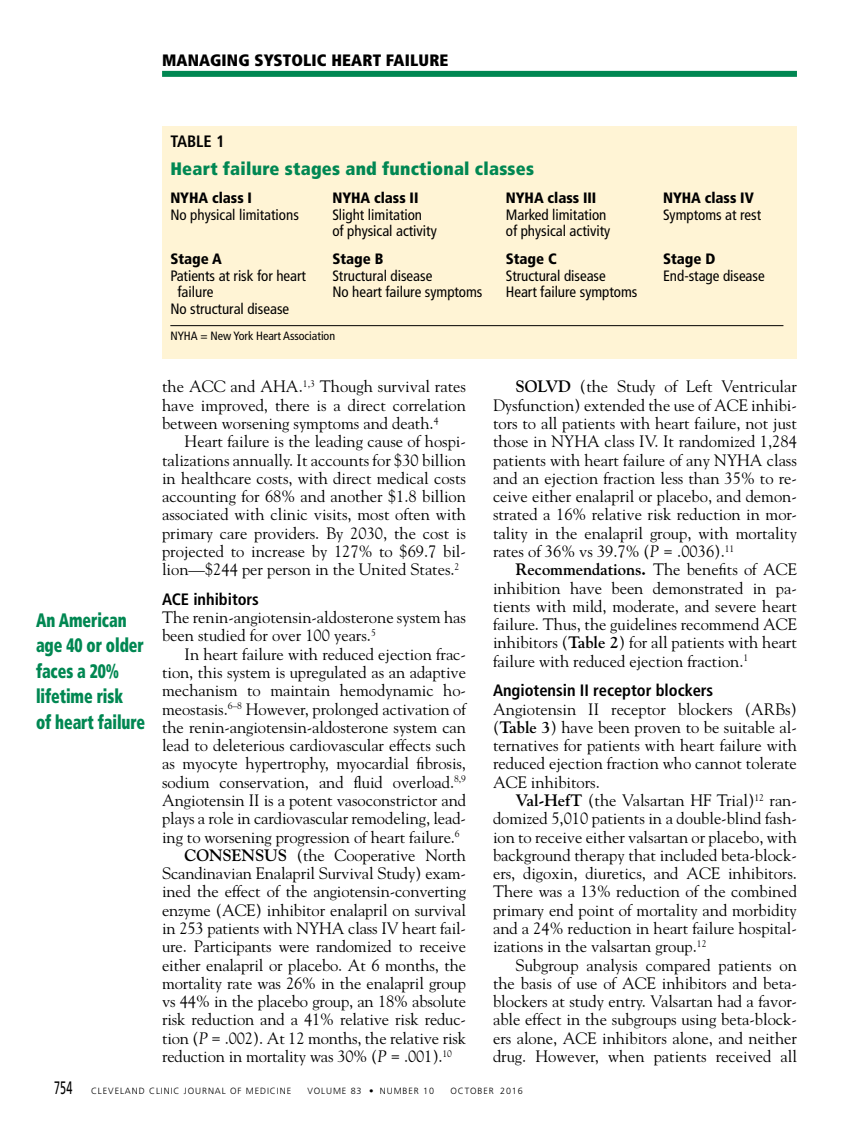
<style>
.page{position:relative;width:851px;height:1134px;background:#fff}
.page>*{position:absolute;margin:0;border:0;box-sizing:border-box;transform-origin:0 0}
.t1{font:900 condensed 19.5px/25.5px "Frutiger LT Std";letter-spacing:-.005em;color:#008752;scale:.8 1}
.t2{font:900 condensed 18px "Frutiger LT Std";letter-spacing:.015em;color:#008752}
.t3{font:16.5px/18.3px "Goudy Std";letter-spacing:-.005em;color:#000;text-align:justify}
.t4{font:700 condensed 16.5px "Frutiger LT Std";color:#000}
.t5{font:900 condensed 16.5px "Frutiger LT Std";letter-spacing:.01em;color:#000}
.t6{font:condensed 15px/16.5px "Frutiger LT Std";color:#000}
.t7{font:900 condensed 15px "Frutiger LT Std";color:#000}
.t8{font:condensed 12px "Frutiger LT Std";color:#000}
.t9{font:300 9px "Frutiger LT Std";letter-spacing:.1em;color:#000}
.s1{font-weight:700}
.s2{font-style:italic}
.s3{font-weight:400;font-size:18px}
</style>
<div class="page">
<div style="left:162px;top:71px;width:634px;height:6px;background:#008752"></div>
<div style="left:162px;top:126px;width:634px;height:233px;background:#fff4d5"></div>
<hr style="left:170px;top:325px;width:613px;height:1px;background:#000">
<p class="t5" style="left:162px;top:51px;width:288px">MANAGING SYSTOLIC HEART FAILURE</p>
<p class="t1" style="left:36px;top:607px;width:138px">An American age 40 or older faces a 20% lifetime risk<br>of heart failure</p>
<p class="t4" style="left:170px;top:131px;width:56px">TABLE 1</p>
<p class="t2" style="left:170px;top:158px;width:365px">Heart failure stages and functional classes</p>
<p class="t7" style="left:170px;top:189px;width:83px">NYHA class I</p>
<p class="t6" style="left:170px;top:206px;width:130px">No physical limitations</p>
<p class="t7" style="left:332px;top:189px;width:88px">NYHA class II</p>
<p class="t6" style="left:332px;top:206px;width:106px">Slight limitation of physical activity</p>
<p class="t7" style="left:506px;top:189px;width:92px">NYHA class III</p>
<p class="t6" style="left:506px;top:206px;width:106px">Marked limitation of physical activity</p>
<p class="t7" style="left:170px;top:250px;width:53px">Stage A</p>
<p class="t6" style="left:170px;top:267px;width:137px">Patients at risk for heart</p>
<p class="t6" style="left:177px;top:284px;width:37px">failure</p>
<p class="t6" style="left:170px;top:300px;width:120px">No structural disease</p>
<p class="t7" style="left:332px;top:250px;width:52px">Stage B</p>
<p class="t6" style="left:332px;top:267px;width:152px">Structural disease<br>No heart failure symptoms</p>
<p class="t8" style="left:170px;top:328px;width:166px">NYHA = New York Heart Association</p>
<p class="t7" style="left:505px;top:250px;width:52px">Stage C</p>
<p class="t6" style="left:505px;top:267px;width:133px">Structural disease<br>Heart failure symptoms</p>
<p class="t7" style="left:663px;top:189px;width:92px">NYHA class IV</p>
<p class="t6" style="left:663px;top:206px;width:100px">Symptoms at rest</p>
<p class="t7" style="left:663px;top:250px;width:54px">Stage D</p>
<p class="t6" style="left:663px;top:267px;width:103px">End-stage disease</p>
<p class="t3" style="left:162px;top:377px;width:305px">the ACC and AHA.<sup>1,3</sup> Though survival rates have improved, there is a direct correlation between worsening symptoms and death.<sup>4</sup></p>
<p class="t3" style="left:162px;top:432px;width:305px;text-indent:23px">Heart failure is the leading cause of hospi&shy;talizations annually. It accounts for $30 billion in healthcare costs, with direct medical costs accounting for 68% and another $1.8 billion associated with clinic visits, most often with primary care providers. By 2030, the cost is projected to increase by 127% to $69.7 bil&shy;lion—$244 per person in the United States.<sup>2</sup></p>
<p class="t4" style="left:162px;top:589px;width:98px">ACE inhibitors</p>
<p class="t3" style="left:162px;top:608px;width:305px">The renin-angiotensin-aldosterone system has been studied for over 100 years.<sup>5</sup></p>
<p class="t3" style="left:185px;top:645px;width:283px">In heart failure with reduced ejection frac-</p>
<p class="t3" style="left:162px;top:663px;width:305px">tion, this system is upregulated as an adaptive</p>
<p class="t3" style="left:162px;top:681px;width:305px">mechanism to maintain hemodynamic ho-</p>
<p class="t3" style="left:162px;top:699px;width:306px">meostasis.<sup>6–8</sup> However, prolonged activation of</p>
<p class="t3" style="left:162px;top:718px;width:305px">the renin-angiotensin-aldosterone system can</p>
<p class="t3" style="left:162px;top:736px;width:305px">lead to deleterious cardiovascular effects such</p>
<p class="t3" style="left:162px;top:754px;width:305px">as myocyte hypertrophy, myocardial fibrosis,</p>
<p class="t3" style="left:162px;top:773px;width:305px">sodium conservation, and fluid overload.<sup>8,9</sup></p>
<p class="t3" style="left:162px;top:791px;width:305px">Angiotensin II is a potent vasoconstrictor and</p>
<p class="t3" style="left:162px;top:809px;width:305px">plays a role in cardiovascular remodeling, lead-</p>
<p class="t3" style="left:162px;top:827px;width:299px">ing to worsening progression of heart failure.<sup>6</sup></p>
<p class="t3" style="left:185px;top:846px;width:283px"><span class="s1">CONSENSUS</span> (the Cooperative North</p>
<p class="t3" style="left:162px;top:864px;width:305px">Scandinavian Enalapril Survival Study) exam-</p>
<p class="t3" style="left:162px;top:882px;width:305px">ined the effect of the angiotensin-converting</p>
<p class="t3" style="left:162px;top:901px;width:305px">enzyme (ACE) inhibitor enalapril on survival</p>
<p class="t3" style="left:162px;top:919px;width:305px">in 253 patients with NYHA class IV heart fail-</p>
<p class="t3" style="left:162px;top:937px;width:305px">ure. Participants were randomized to receive</p>
<p class="t3" style="left:162px;top:955px;width:305px">either enalapril or placebo. At 6 months, the</p>
<p class="t3" style="left:162px;top:974px;width:305px">mortality rate was 26% in the enalapril group</p>
<p class="t3" style="left:162px;top:992px;width:305px">vs 44% in the placebo group, an 18% absolute</p>
<p class="t3" style="left:162px;top:1010px;width:305px">risk reduction and a 41% relative risk reduc-</p>
<p class="t3" style="left:162px;top:1029px;width:305px">tion (<span class="s2">P</span> = .002). At 12 months, the relative risk</p>
<p class="t3" style="left:162px;top:1047px;width:291px">reduction in mortality was 30% (<span class="s2">P</span> = .001).<sup>10</sup></p>
<p class="t3" style="left:493px;top:377px;width:305px;text-indent:23px"><span class="s1">SOLVD</span> (the Study of Left Ventricular Dysfunction) extended the use of ACE inhibi&shy;tors to all patients with heart failure, not just those in NYHA class IV. It randomized 1,284 patients with heart failure of any NYHA class and an ejection fraction less than 35% to re&shy;ceive either enalapril or placebo, and demon&shy;strated a 16% relative risk reduction in mor&shy;tality in the enalapril group, with mortality rates of 36% vs 39.7% (<span class="s2">P</span> = .0036).<sup>11</sup></p>
<p class="t3" style="left:493px;top:560px;width:305px;text-indent:23px"><span class="s1">Recommendations.</span> The benefits of ACE inhibition have been demonstrated in pa&shy;tients with mild, moderate, and severe heart failure. Thus, the guidelines recommend ACE inhibitors (<span class="s1">Table 2</span>) for all patients with heart failure with reduced ejection fraction.<sup>1</sup></p>
<p class="t4" style="left:493px;top:681px;width:222px">Angiotensin II receptor blockers</p>
<p class="t3" style="left:493px;top:699px;width:305px">Angiotensin II receptor blockers (ARBs) (<span class="s1">Table 3</span>) have been proven to be suitable al&shy;ternatives for patients with heart failure with reduced ejection fraction who cannot tolerate ACE inhibitors.</p>
<p class="t3" style="left:493px;top:791px;width:305px;text-indent:23px"><span class="s1">Val-HefT</span> (the Valsartan HF Trial)<sup>12</sup> ran&shy;domized 5,010 patients in a double-blind fash&shy;ion to receive either valsartan or placebo, with background therapy that included beta-block&shy;ers, digoxin, diuretics, and ACE inhibitors.<br>There was a 13% reduction of the combined primary end point of mortality and morbidity and a 24% reduction in heart failure hospital&shy;izations in the valsartan group.<sup>12</sup></p>
<p class="t3" style="left:493px;top:956px;width:305px;text-indent:23px">Subgroup analysis compared patients on the basis of use of ACE inhibitors and beta&shy;blockers at study entry. Valsartan had a favor&shy;able effect in the subgroups using beta-block&shy;ers alone, ACE inhibitors alone, and neither drug. However, when patients received all</p>
<p class="t9" style="left:54px;top:1085px;width:239px"><span class="s3">754</span> CLEVELAND CLINIC JOURNAL OF MEDICINE</p>
<p class="t9" style="left:307px;top:1085px;width:128px">VOLUME 83 • NUMBER 10</p>
<p class="t9" style="left:450px;top:1085px;width:74px">OCTOBER 2016</p>
</div>
